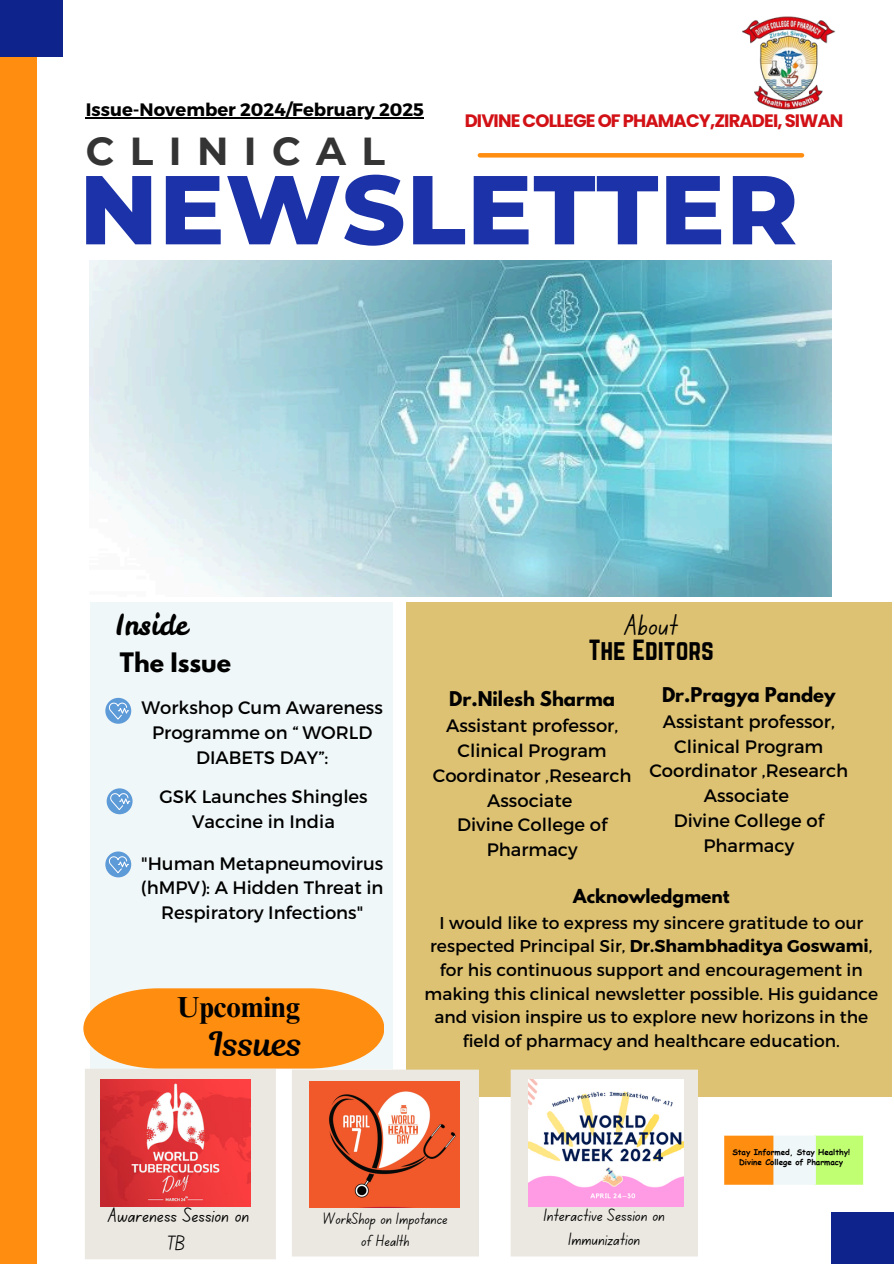
<style>
.page{position:relative;width:894px;height:1264px;background:#fff}
.page>*{position:absolute;margin:0;border:0;box-sizing:border-box;transform-origin:0 0}
.t1{font:800 97.5px "Montserrat";letter-spacing:.01em;color:#1c32a8}
.t2{font:700 39px "Montserrat";letter-spacing:.395em;color:#343434}
.t3{font:33px "Magnolia Script";color:#000}
.t4{font:30px "Canva School Font";color:#000}
.t5{font:700 28.95px "Times NRMT Pro";color:#000}
.t6{font:28.5px "Leckerli One";color:#000}
.t7{font:25.5px "Norwester";color:#000}
.t8{font:700 23.7px "League Spartan";color:#000}
.t9{font:20.85px/28.2px "Canva School Font";color:#000;text-align:center}
.t10{font:18px/24.8px "Montserrat";color:#000;text-align:center}
.t11{font:700 18px "Poppins";letter-spacing:-.05em;color:#d21116}
.t12{font:700 18px "Montserrat";color:#000}
.t13{font:700 18px "League Spartan";color:#000}
.t14{font:17.85px/24.3px "Canva School Font";color:#000;text-align:center}
.t15{font:17.1px/23.7px "Montserrat";color:#000;text-align:center}
.t16{font:700 17.1px "League Spartan";color:#000}
.t17{font:16.35px/22.5px "Canva School Font";color:#000;text-align:center}
.t18{font:700 7.95px "Comic Sans MS";color:#000}
.s1{font-weight:700}
</style>
<div class="page">
<div style="left:0;top:0;width:36px;height:1263px;background:#ff8d10"></div>
<svg style="left:479px;top:153px;width:322px;height:4px"></svg>
<img style="left:90px;top:260px;width:740px;height:336px">
<div style="left:0;top:0;width:63px;height:56px;background:#0f238d"></div>
<svg style="left:724px;top:1135px;width:138px;height:49px"></svg>
<div style="left:831px;top:1212px;width:62px;height:51px;background:#0f238d"></div>
<img style="left:742px;top:16px;width:94px;height:94px">
<div style="left:90px;top:603px;width:302px;height:465px;background:#f0f7f8"></div>
<div style="left:105px;top:698px;width:26px;height:25px;background:#5d9ad8;border-radius:50%"></div>
<svg style="left:108px;top:701px;width:21px;height:19px"></svg>
<div style="left:107px;top:788px;width:25px;height:26px;background:#5d9ad8;border-radius:50%"></div>
<svg style="left:109px;top:791px;width:21px;height:20px"></svg>
<svg style="left:105px;top:851px;width:26px;height:26px"></svg>
<svg style="left:108px;top:855px;width:21px;height:19px"></svg>
<div style="left:406px;top:603px;width:485px;height:493px;background:#dec273"></div>
<svg style="left:83px;top:988px;width:395px;height:271px"></svg>
<img style="left:309px;top:1081px;width:150px;height:126px">
<hr style="left:86px;top:117px;width:338px;height:1px;background:#000">
<div style="left:510px;top:1069px;width:187px;height:187px;background:#ebe8e1"></div>
<img style="left:528px;top:1079px;width:155px;height:127px">
<p class="t12" style="left:86px;top:98px;width:339px">Issue-November 2024/February 2025</p>
<h1 class="t2" style="left:86px;top:127px;width:300px">CLINICAL</h1>
<p class="t11" style="left:464px;top:108px;width:380px">DIVINE COLLEGE OF PHAMACY,ZIRADEI, SIWAN</p>
<p class="t1" style="left:79px;top:150px;width:720px">NEWSLETTER</p>
<p class="t6" style="left:115px;top:605px;width:74px">Inside</p>
<h6 class="t8" style="left:120px;top:650px;width:113px">The Issue</h6>
<p class="t10" style="left:141px;top:694px;width:243px">Workshop Cum Awareness<br>Programme on “ WORLD<br>DIABETS DAY”:</p>
<p class="t10" style="left:159px;top:783px;width:210px">GSK Launches Shingles<br>Vaccine in India</p>
<p class="t10" style="left:141px;top:850px;width:244px">"Human Metapneumovirus (hMPV): A Hidden Threat in<br>Respiratory Infections"</p>
<p class="t5" style="left:177px;top:996px;width:125px">Upcoming</p>
<p class="t3" style="left:210px;top:1020px;width:95px">Issues</p>
<p class="t4" style="left:625px;top:612px;width:54px">About</p>
<p class="t7" style="left:588px;top:634px;width:126px">The Editors</p>
<p class="t13" style="left:661px;top:685px;width:175px">Dr.Pragya Pandey</p>
<p class="t10" style="left:649px;top:708px;width:200px">Assistant professor,<br>Clinical Program<br>Coordinator ,Research<br>Associate</p>
<p class="t10" style="left:673px;top:807px;width:151px">Divine College of<br>Pharmacy</p>
<h3 class="t13" style="left:449px;top:690px;width:167px">Dr.Nilesh Sharma</h3>
<p class="t10" style="left:432px;top:712px;width:200px">Assistant professor,<br>Clinical Program<br>Coordinator ,Research<br>Associate</p>
<p class="t10" style="left:457px;top:811px;width:151px">Divine College of<br>Pharmacy</p>
<p class="t16" style="left:573px;top:887px;width:158px">Acknowledgment</p>
<p class="t15" style="left:424px;top:910px;width:455px">I would like to express my sincere gratitude to our respected Principal Sir, <span class="s1">Dr.Shambhaditya Goswami</span>, for his continuous support and encouragement in making this clinical newsletter possible. His guidance and vision inspire us to explore new horizons in the field of pharmacy and healthcare education.</p>
<p class="t18" style="left:732px;top:1145px;width:119px">Stay Informed, Stay Healthy!</p>
<p class="t18" style="left:739px;top:1156px;width:106px">Divine College of Pharmacy</p>
<h5 class="t9" style="left:109px;top:1203px;width:142px">Awareness Session on<br>TB</h5>
<h4 class="t17" style="left:323px;top:1208px;width:126px">WorkShop on Impotance of Health</h4>
<p class="t14" style="left:543px;top:1205px;width:123px">Interactive Session on<br>Immunization</p>
</div>
